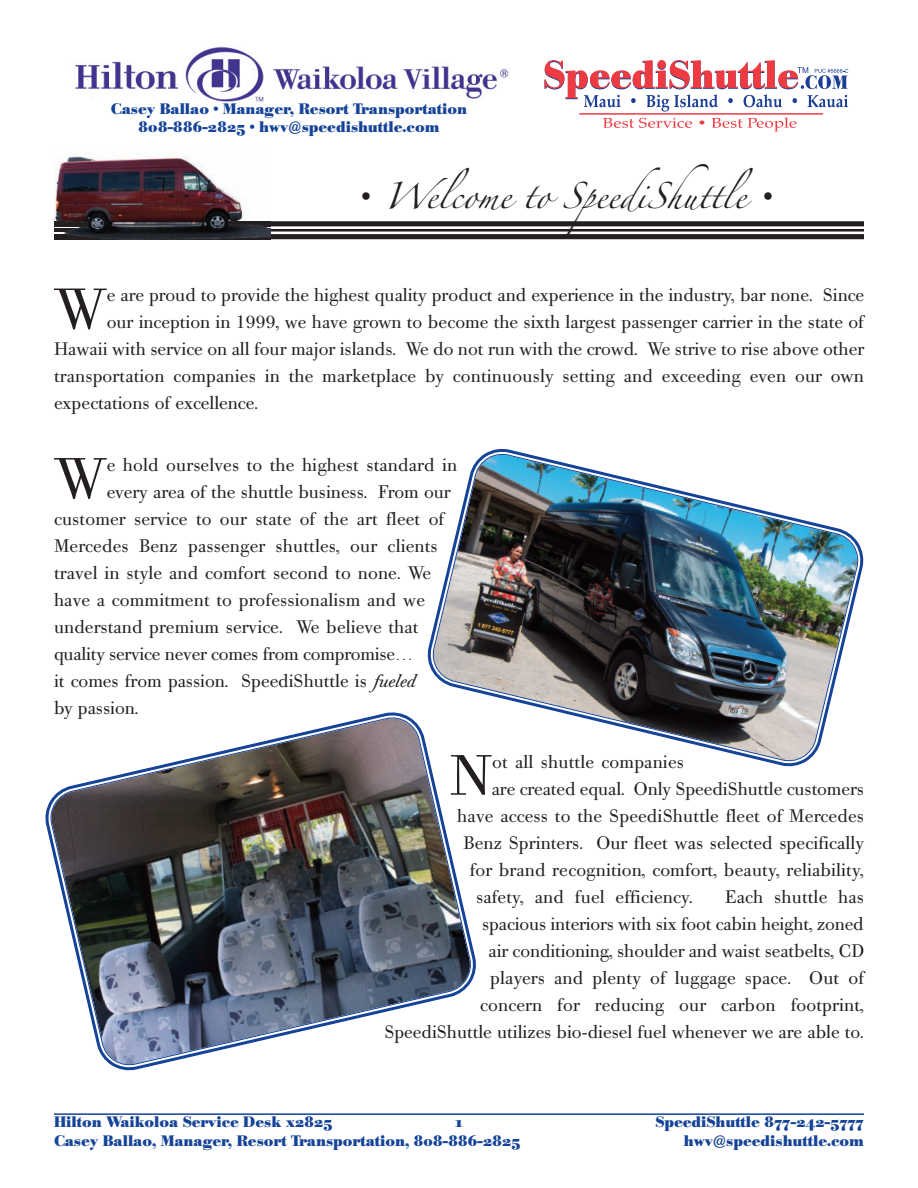
<style>
.page{position:relative;width:918px;height:1188px;background:#fff}
.page>*{position:absolute;margin:0;border:0;box-sizing:border-box;transform-origin:0 0}
.t1{font:56.25px "Bodoni Old Face BE";color:#231f20}
.t2{font:24px "Zapfino";color:#231f20}
.t3{font:18px/27px "Bodoni Old Face BE";letter-spacing:.005em;color:#231f20;text-align:right}
.t4{font:15px/18.3px "Bodoni BE Bold Os F";color:#154398;text-align:center}
.s1{font-family:"Minion";font-size:36px}
.s2{font-style:italic}
</style>
<div class="page">
<hr style="left:54px;top:1113px;width:810px;height:2px;background:#154398">
<svg style="left:603px;top:118px;width:89px;height:10px"></svg>
<svg style="left:700px;top:120px;width:4px;height:4px"></svg>
<svg style="left:712px;top:118px;width:85px;height:13px"></svg>
<hr style="left:579px;top:113px;width:244px;height:1px;background:#ee3a41">
<svg style="left:545px;top:60px;width:303px;height:52px"></svg>
<img style="left:75px;top:46px;width:434px;height:56px">
<img style="left:432px;top:453px;width:427px;height:309px">
<svg style="left:45px;top:709px;width:434px;height:362px"></svg>
<img style="left:49px;top:716px;width:424px;height:350px">
<div style="left:54px;top:221px;width:810px;height:5px;background:#231f20"></div>
<hr style="left:54px;top:229px;width:810px;height:3px;background:#231f20">
<div style="left:54px;top:234px;width:810px;height:5px;background:#231f20"></div>
<img style="left:54px;top:156px;width:217px;height:84px">
<p class="t4" style="left:111px;top:101px;width:358px">Casey Ballao • Manager, Resort Transportation<br>808-886-2825 • hwv@speedishuttle.com</p>
<h2 class="t2" style="left:361px;top:186px;width:414px"><span class="s1">•</span> Welcome to SpeediShuttle <span class="s1">•</span></h2>
<h1 class="t1" style="left:54px;top:287px;width:54px">W</h1>
<p class="t3" style="left:107px;top:284px;width:759px">e are proud to provide the highest quality product and experience in the industry, bar none. Since</p>
<p class="t3" style="left:107px;top:311px;width:759px">our inception in 1999, we have grown to become the sixth largest passenger carrier in the state of</p>
<p class="t3" style="left:54px;top:338px;width:812px">Hawaii with service on all four major islands. We do not run with the crowd. We strive to rise above other</p>
<p class="t3" style="left:54px;top:365px;width:811px">transportation companies in the marketplace by continuously setting and exceeding even our own</p>
<p class="t3" style="left:54px;top:392px;width:206px">expectations of excellence.</p>
<h1 class="t1" style="left:54px;top:456px;width:54px">W</h1>
<p class="t3" style="left:107px;top:453px;width:352px">e hold ourselves to the highest standard in</p>
<p class="t3" style="left:107px;top:480px;width:346px">every area of the shuttle business. From our</p>
<p class="t3" style="left:54px;top:507px;width:392px">customer service to our state of the art fleet of</p>
<p class="t3" style="left:54px;top:534px;width:385px">Mercedes Benz passenger shuttles, our clients</p>
<p class="t3" style="left:54px;top:561px;width:379px">travel in style and comfort second to none. We</p>
<p class="t3" style="left:54px;top:588px;width:372px">have a commitment to professionalism and we</p>
<p class="t3" style="left:54px;top:615px;width:366px">understand premium service. We believe that</p>
<p class="t3" style="left:54px;top:642px;width:361px">quality service never comes from compromise…</p>
<p class="t3" style="left:54px;top:669px;width:362px">it comes from passion. SpeediShuttle is <span class="s2">fueled</span></p>
<p class="t3" style="left:54px;top:696px;width:86px">by passion.</p>
<h1 class="t1" style="left:450px;top:753px;width:44px">N</h1>
<p class="t3" style="left:492px;top:750px;width:193px">ot all shuttle companies</p>
<p class="t3" style="left:492px;top:777px;width:374px">are created equal. Only SpeediShuttle customers</p>
<p class="t3" style="left:457px;top:804px;width:408px">have access to the SpeediShuttle fleet of Mercedes</p>
<p class="t3" style="left:464px;top:831px;width:402px">Benz Sprinters. Our fleet was selected specifically</p>
<p class="t3" style="left:470px;top:858px;width:396px">for brand recognition, comfort, beauty, reliability,</p>
<p class="t3" style="left:476px;top:885px;width:218px">safety, and fuel efficiency.</p>
<p class="t3" style="left:384px;top:885px;width:481px">Each shuttle has<br>spacious interiors with six foot cabin height, zoned<br>air conditioning, shoulder and waist seatbelts, CD<br>players and plenty of luggage space. Out of<br>concern for reducing our carbon footprint, SpeediShuttle utilizes bio-diesel fuel whenever we are able to.</p>
<p class="t4" style="left:54px;top:1115px;width:280px">Hilton Waikoloa Service Desk x2825</p>
<p class="t4" style="left:455px;top:1115px;width:9px">1</p>
<p class="t4" style="left:655px;top:1115px;width:210px">SpeediShuttle 877-242-5777</p>
<p class="t4" style="left:54px;top:1133px;width:468px">Casey Ballao, Manager, Resort Transportation, 808-886-2825</p>
<p class="t4" style="left:684px;top:1133px;width:182px">hwv@speedishuttle.com</p>
</div>
